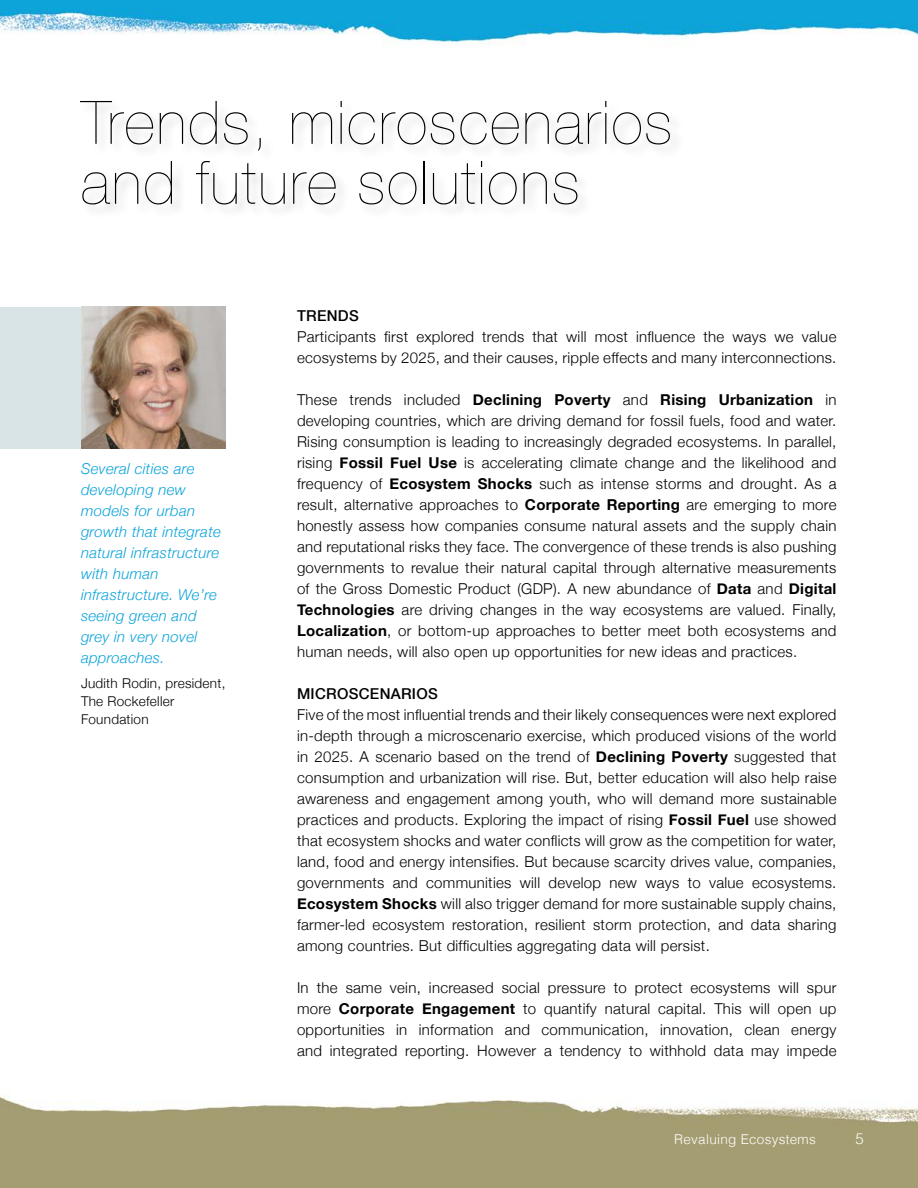
<style>
.page{position:relative;width:918px;height:1188px;background:#fff}
.page>*{position:absolute;margin:0;border:0;box-sizing:border-box;transform-origin:0 0}
.t1{font:200 60px/60px "Helvetica Neue";letter-spacing:.03em;color:#000}
.t2{font:300 15px/21px "Helvetica Neue";letter-spacing:.02em;color:#000;text-align:justify}
.t3{font:italic 300 15px/21px "Helvetica Neue";letter-spacing:.02em;color:#0ba3da}
.t4{font:500 15px "Helvetica Neue";letter-spacing:.02em;color:#000}
.t5{font:300 15px "Helvetica";color:#fff}
.t6{font:300 13.5px/18px "Helvetica Neue";letter-spacing:.02em;color:#000}
.t7{font:300 13.5px "Helvetica";letter-spacing:.02em;color:#fff}
.s1{font-weight:700}
</style>
<div class="page">
<img style="left:0;top:1095px;width:918px;height:93px">
<img style="left:0;top:0;width:918px;height:46px">
<div style="left:0;top:307px;width:145px;height:141px;background:#d8e4e6"></div>
<img style="left:81px;top:307px;width:145px;height:141px">
<h1 class="t1" style="left:81px;top:90px;width:593px">Trends, microscenarios and future solutions</h1>
<p class="t3" style="left:81px;top:457px;width:141px">Several cities are developing new models for urban growth that integrate natural infrastructure with human infrastructure. We’re seeing green and grey in very novel approaches.</p>
<p class="t6" style="left:81px;top:673px;width:146px">Judith Rodin, president,<br>The Rockefeller<br>Foundation</p>
<p class="t4" style="left:297px;top:304px;width:63px">TRENDS</p>
<p class="t2" style="left:297px;top:325px;width:541px">Participants first explored trends that will most influence the ways we value ecosystems by 2025, and their causes, ripple effects and many interconnections.</p>
<p class="t2" style="left:297px;top:388px;width:541px">These trends included <span class="s1">Declining Poverty</span> and <span class="s1">Rising Urbanization</span> in developing countries, which are driving demand for fossil fuels, food and water.<br>Rising consumption is leading to increasingly degraded ecosystems. In parallel, rising <span class="s1">Fossil Fuel Use</span> is accelerating climate change and the likelihood and frequency of <span class="s1">Ecosystem Shocks</span> such as intense storms and drought. As a result, alternative approaches to <span class="s1">Corporate Reporting</span> are emerging to more honestly assess how companies consume natural assets and the supply chain and reputational risks they face. The convergence of these trends is also pushing governments to revalue their natural capital through alternative measurements of the Gross Domestic Product (GDP). A new abundance of <span class="s1">Data</span> and <span class="s1">Digital Technologies</span> are driving changes in the way ecosystems are valued. Finally, <span class="s1">Localization</span>, or bottom-up approaches to better meet both ecosystems and human needs, will also open up opportunities for new ideas and practices.</p>
<p class="t4" style="left:297px;top:682px;width:142px">MICROSCENARIOS</p>
<p class="t2" style="left:297px;top:703px;width:541px">Five of the most influential trends and their likely consequences were next explored in-depth through a microscenario exercise, which produced visions of the world in 2025. A scenario based on the trend of <span class="s1">Declining Poverty</span> suggested that consumption and urbanization will rise. But, better education will also help raise awareness and engagement among youth, who will demand more sustainable practices and products. Exploring the impact of rising <span class="s1">Fossil Fuel</span> use showed that ecosystem shocks and water conflicts will grow as the competition for water, land, food and energy intensifies. But because scarcity drives value, companies, governments and communities will develop new ways to value ecosystems.<br><span class="s1">Ecosystem Shocks</span> will also trigger demand for more sustainable supply chains, farmer-led ecosystem restoration, resilient storm protection, and data sharing among countries. But difficulties aggregating data will persist.</p>
<p class="t2" style="left:297px;top:976px;width:541px">In the same vein, increased social pressure to protect ecosystems will spur more <span class="s1">Corporate Engagement</span> to quantify natural capital. This will open up opportunities in information and communication, innovation, clean energy and integrated reporting. However a tendency to withhold data may impede</p>
<p class="t7" style="left:674px;top:1128px;width:143px">Revaluing Ecosystems</p>
<p class="t5" style="left:856px;top:1127px;width:10px">5</p>
</div>
